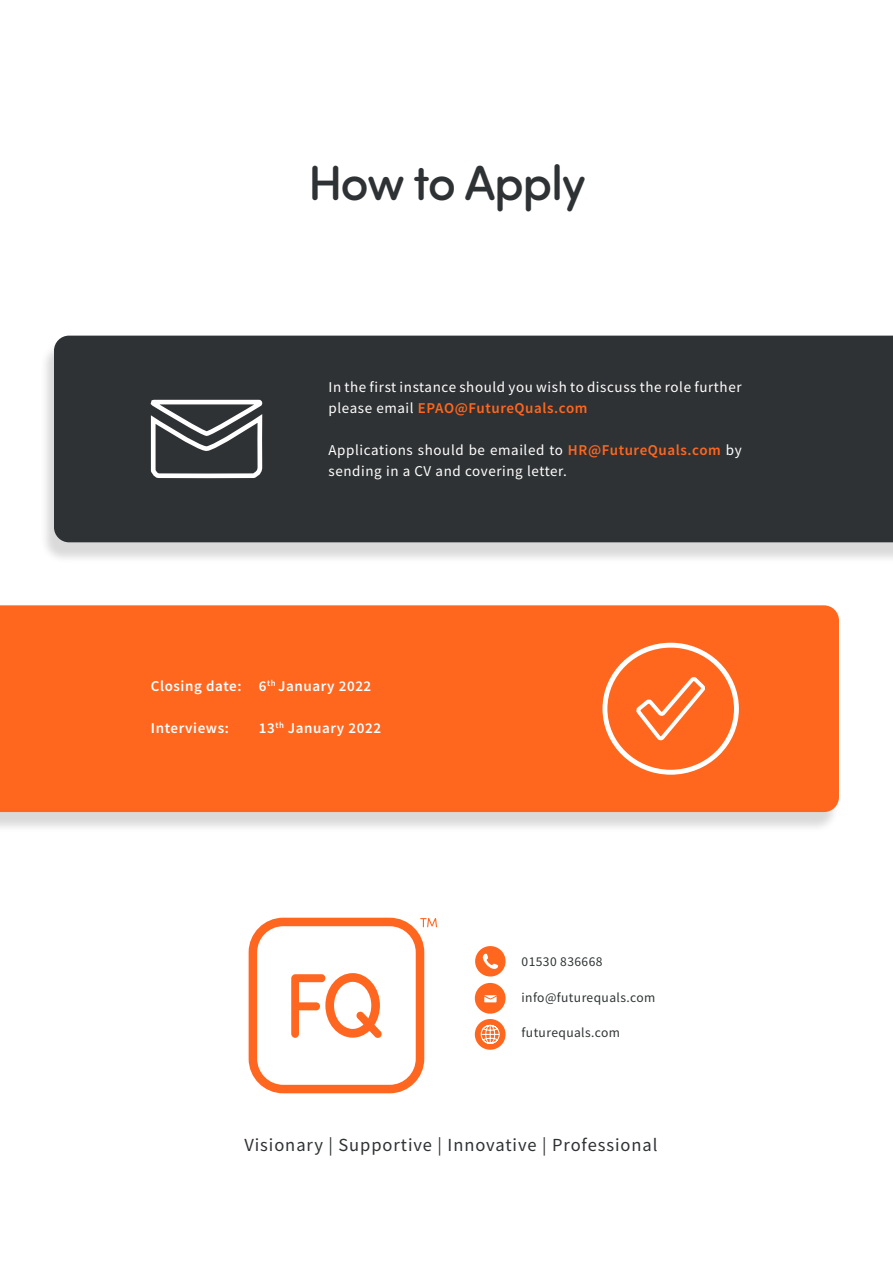
<style>
.page{position:relative;width:893px;height:1263px;background:#fff}
.page>*{position:absolute;margin:0;border:0;box-sizing:border-box;transform-origin:0 0}
.t1{font:500 49.5px "Sofia Pro Soft";letter-spacing:-.03em;color:#2f3234}
.t2{font:18.45px "Source Sans Pro";letter-spacing:.05em;color:#2f3234}
.t3{font:15px/21px "Source Sans Pro";letter-spacing:.04em;color:#fff}
.t4{font:600 15px "Source Sans Pro";letter-spacing:.04em;color:#fff}
.t5{font:13.5px "Source Sans Pro";letter-spacing:.03em;color:#2f3434}
.s1{font-weight:600;color:#ff671f}
</style>
<div class="page">
<div style="left:0;top:610px;width:841px;height:223px;background:#000;opacity:.15"></div>
<div style="left:0;top:605px;width:839px;height:207px;background:#ff671f"></div>
<div style="left:39px;top:341px;width:854px;height:223px;background:#000;opacity:.15"></div>
<div style="left:54px;top:336px;width:839px;height:206px;background:#2f3234"></div>
<svg style="left:633px;top:673px;width:76px;height:71px;background:#ff7c3e"></svg>
<div style="left:602px;top:643px;width:137px;height:132px;border:5px solid #fff;border-radius:50%"></div>
<svg style="left:149px;top:397px;width:118px;height:84px"></svg>
<svg style="left:249px;top:918px;width:188px;height:175px"></svg>
<div style="left:475px;top:983px;width:31px;height:31px;background:#ff671f;border-radius:50%"></div>
<div style="left:475px;top:1019px;width:31px;height:31px;background:#ff671f;border-radius:50%"></div>
<div style="left:475px;top:946px;width:31px;height:30px;background:#ff671f;border-radius:50%"></div>
<svg style="left:480px;top:1024px;width:20px;height:20px"></svg>
<svg style="left:484px;top:995px;width:13px;height:7px"></svg>
<svg style="left:482px;top:953px;width:16px;height:16px"></svg>
<h1 class="t1" style="left:308px;top:147px;width:280px">How to Apply</h1>
<p class="t3" style="left:328px;top:377px;width:415px">In the first instance should you wish to discuss the role further please email <span class="s1">EPAO@FutureQuals.com</span></p>
<p class="t3" style="left:328px;top:440px;width:415px">Applications should be emailed to <span class="s1">HR@FutureQuals.com</span> by sending in a CV and covering letter.</p>
<p class="t4" style="left:151px;top:676px;width:222px">Closing date: 6<sup>th</sup> January 2022</p>
<p class="t4" style="left:151px;top:718px;width:80px">Interviews:</p>
<p class="t4" style="left:259px;top:718px;width:124px">13<sup>th</sup> January 2022</p>
<p class="t5" style="left:522px;top:953px;width:82px">01530 836668</p>
<p class="t5" style="left:522px;top:989px;width:135px">info@futurequals.com</p>
<p class="t5" style="left:522px;top:1024px;width:100px">futurequals.com</p>
<p class="t2" style="left:244px;top:1133px;width:415px">Visionary | Supportive | Innovative | Professional</p>
</div>
